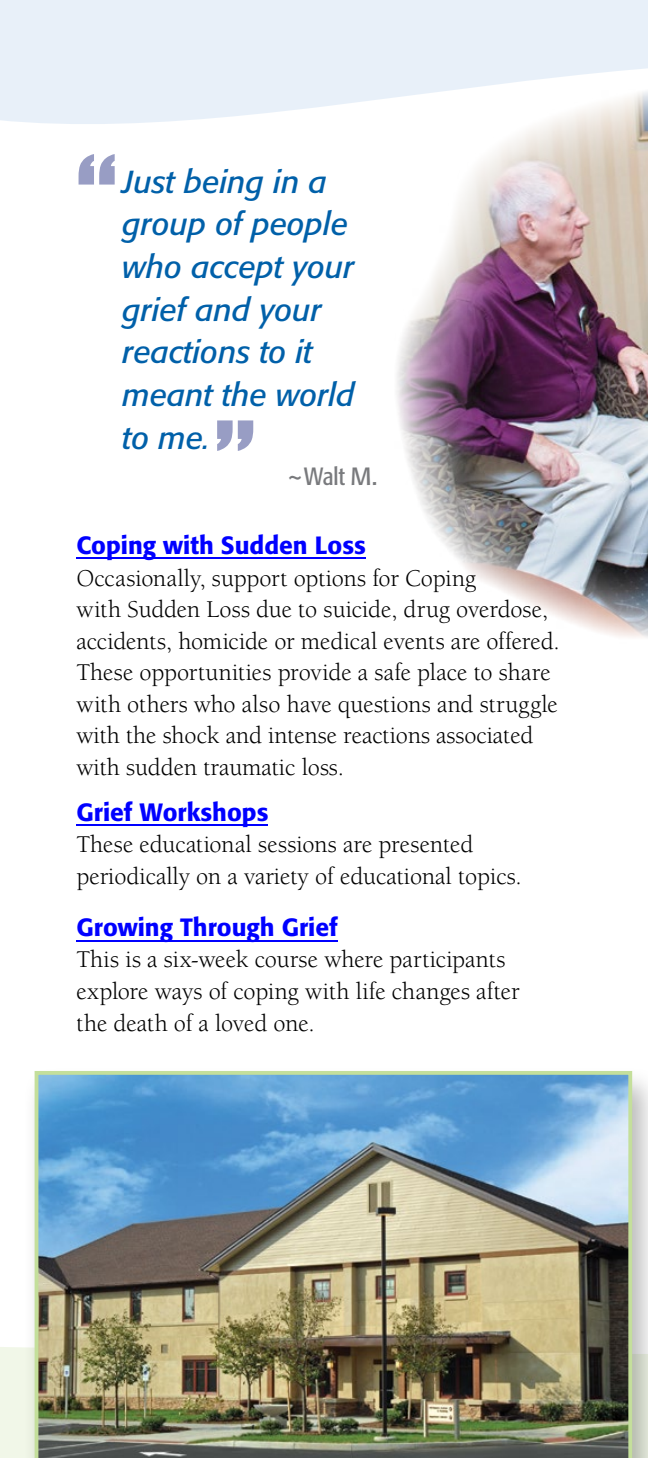
<style>
.page{position:relative;width:648px;height:1458px;background:#fff}
.page>*{position:absolute;margin:0;border:0;box-sizing:border-box;transform-origin:0 0}
.t1{font:119.25px "Impact";color:#989dc4}
.t2{font:italic 31.5px/42.8px "Formata";color:#0060a9}
.t3{font:24.75px/31.5px "Berkeley";color:#000}
.t4{font:500 24.75px "Formata";color:#00f}
.t5{font:condensed 24.75px "Formata";color:#797a7d}
.s1{font-stretch:condensed}
.s2{font-stretch:normal}
</style>
<div class="page">
<div style="left:0;top:1347px;width:22px;height:111px;background:#f1f7e8"></div>
<div style="left:22px;top:1065px;width:626px;height:393px;background:#000;opacity:.28"></div>
<img style="left:35px;top:1071px;width:597px;height:387px">
<hr style="left:76px;top:940px;width:262px;height:1px;background:#00f">
<hr style="left:76px;top:824px;width:192px;height:2px;background:#00f">
<hr style="left:76px;top:558px;width:290px;height:1px;background:#00f">
<div style="left:0;top:0;width:648px;height:124px;background:#e8f0f9"></div>
<img style="left:377px;top:71px;width:271px;height:567px">
<h1 class="t1" style="left:76px;top:109px;width:42px">“</h1>
<p class="t2" style="left:123px;top:160px;width:234px">Just being in a group of people who accept your grief and your reactions to it meant the world to me<span class="s1">.</span></p>
<p class="t5" style="left:286px;top:462px;width:93px">~Walt <span class="s2">M.</span></p>
<h1 class="t1" style="left:215px;top:375px;width:42px">”</h1>
<p class="t4" style="left:76px;top:530px;width:291px">Coping with Sudden Loss</p>
<p class="t3" style="left:76px;top:563px;width:485px">Occasionally, support options for Coping<br>with Sudden Loss due to suicide, drug overdose, accidents, homicide or medical events are offered.<br>These opportunities provide a safe place to share with others who also have questions and struggle with the shock and intense reactions associated with sudden traumatic loss.</p>
<p class="t4" style="left:76px;top:797px;width:193px">Grief Workshops</p>
<p class="t3" style="left:76px;top:828px;width:447px;line-height:32.2px">These educational sessions are presented periodically on a variety of educational topics.</p>
<p class="t4" style="left:76px;top:912px;width:263px">Growing Through Grief</p>
<p class="t3" style="left:76px;top:944px;width:445px">This is a six-week course where participants explore ways of coping with life changes after the death of a loved one.</p>
</div>
